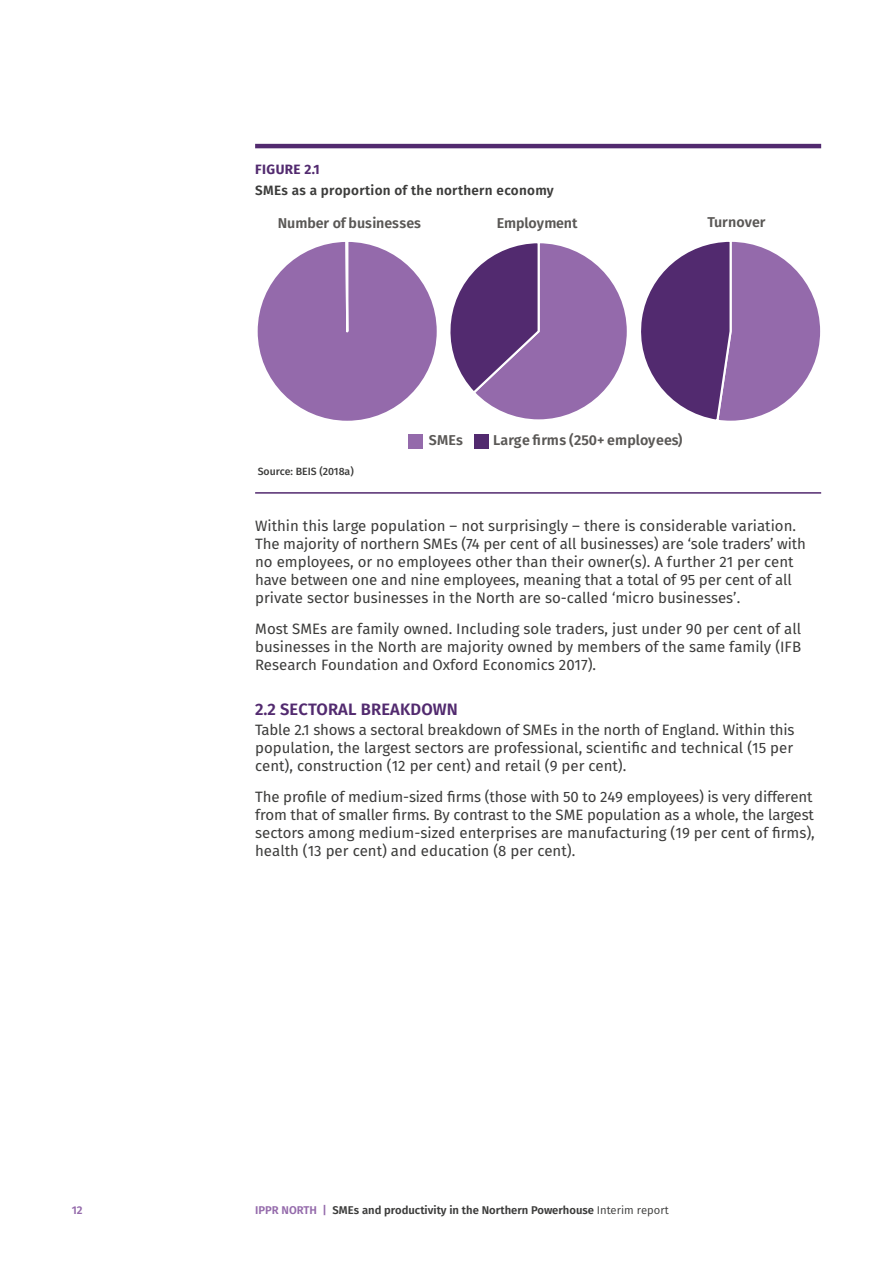
<style>
.page{position:relative;width:893px;height:1263px;background:#fff}
.page>*{position:absolute;margin:0;border:0;box-sizing:border-box;transform-origin:0 0}
.t1{font:600 16.5px "Fira Sans";letter-spacing:.01em;color:#522a6f}
.t2{font:15px/18px "Fira Sans";color:#3c3c3b}
.t3{font:600 14.25px "Fira Sans";color:#5a5856}
.t4{font:600 13.5px "Fira Sans";letter-spacing:.02em;color:#3c3c3b}
.t5{font:700 13.5px "Fira Sans";letter-spacing:.03em;color:#522a6f}
.t6{font:600 11.25px "Fira Sans";color:#3c3c3b}
.t7{font:600 11.25px "Fira Sans";color:#946aab}
.t8{font:500 10.5px "Fira Sans";color:#3c3c3b}
.s1{color:#946aab}
.s2{font-weight:400}
</style>
<div class="page">
<hr style="left:255px;top:144px;width:566px;height:4px;background:#522a6f">
<hr style="left:255px;top:492px;width:566px;height:2px;background:#522a6f">
<div style="left:474px;top:434px;width:15px;height:14px;background:#522a6f"></div>
<div style="left:408px;top:434px;width:15px;height:14px;background:#946aab"></div>
<div style="left:257px;top:241px;width:181px;height:181px;background:#946aab;border-radius:90px"></div>
<svg style="left:344px;top:241px;width:5px;height:181px"></svg>
<svg style="left:450px;top:241px;width:371px;height:180px"></svg>
<p class="t5" style="left:255px;top:160px;width:66px">FIGURE 2.1</p>
<p class="t4" style="left:255px;top:180px;width:300px">SMEs as a proportion of the northern economy</p>
<p class="t3" style="left:278px;top:213px;width:144px">Number of businesses</p>
<p class="t3" style="left:497px;top:213px;width:82px">Employment</p>
<p class="t3" style="left:707px;top:212px;width:60px">Turnover</p>
<p class="t8" style="left:258px;top:464px;width:98px">Source: BEIS (2018a)</p>
<p class="t3" style="left:429px;top:430px;width:36px">SMEs</p>
<p class="t3" style="left:493px;top:430px;width:191px">Large firms (250+ employees)</p>
<p class="t2" style="left:255px;top:517px;width:552px">Within this large population – not surprisingly – there is considerable variation.<br>The majority of northern SMEs (74 per cent of all businesses) are ‘sole traders’ with no employees, or no employees other than their owner(s). A further 21 per cent have between one and nine employees, meaning that a total of 95 per cent of all private sector businesses in the North are so-called ‘micro businesses’.</p>
<p class="t2" style="left:255px;top:620px;width:547px;text-align:justify">Most SMEs are family owned. Including sole traders, just under 90 per cent of all businesses in the North are majority owned by members of the same family (IFB Research Foundation and Oxford Economics 2017).</p>
<p class="t1" style="left:255px;top:698px;width:204px">2.2 SECTORAL BREAKDOWN</p>
<p class="t2" style="left:255px;top:721px;width:541px;text-align:justify">Table 2.1 shows a sectoral breakdown of SMEs in the north of England. Within this population, the largest sectors are professional, scientific and technical (15 per cent), construction (12 per cent) and retail (9 per cent).</p>
<p class="t2" style="left:255px;top:788px;width:561px">The profile of medium-sized firms (those with 50 to 249 employees) is very different from that of smaller firms. By contrast to the SME population as a whole, the largest sectors among medium-sized enterprises are manufacturing (19 per cent of firms), health (13 per cent) and education (8 per cent).</p>
<p class="t7" style="left:72px;top:1202px;width:12px">12</p>
<p class="t6" style="left:255px;top:1202px;width:415px"><span class="s1">IPPR NORTH |</span> SMEs and productivity in the Northern Powerhouse <span class="s2">Interim report</span></p>
</div>
